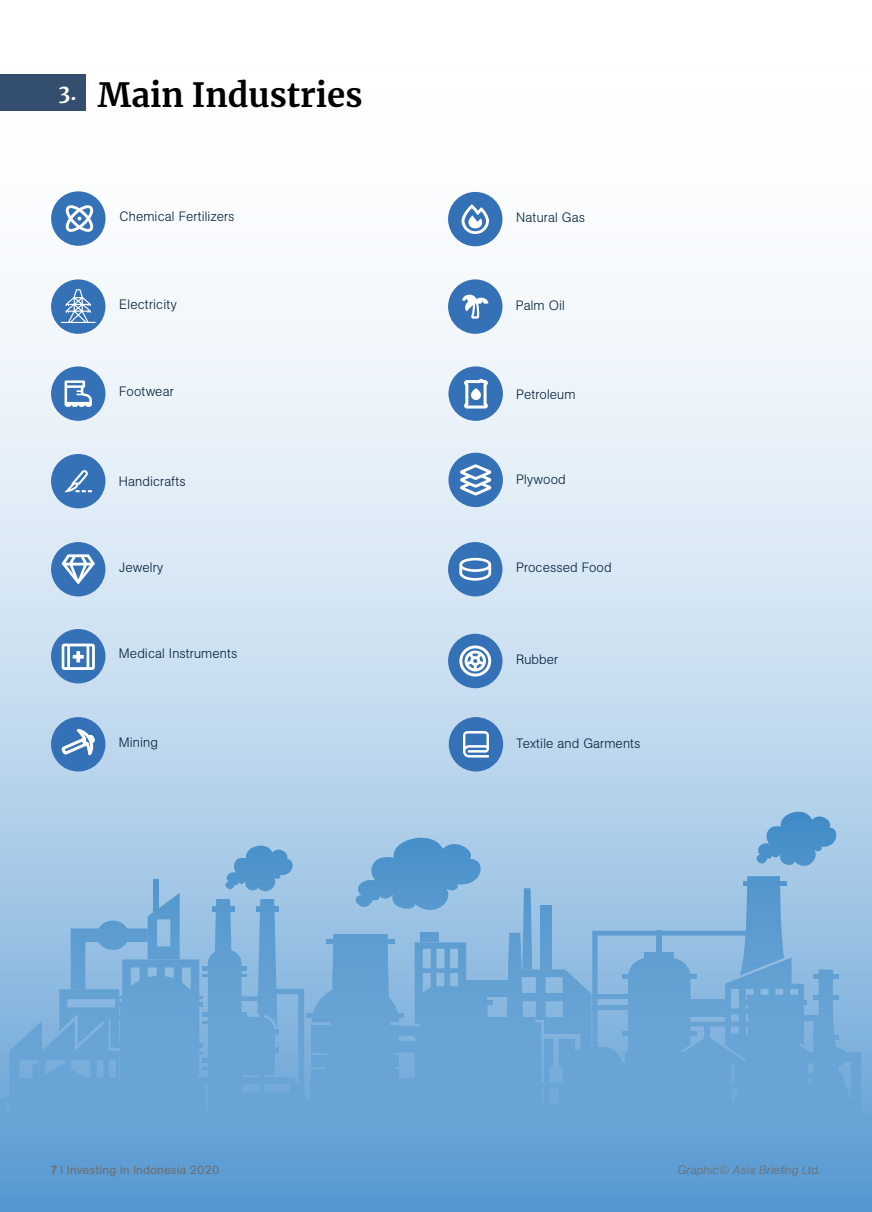
<style>
.page{position:relative;width:872px;height:1212px;background:#fff}
.page>*{position:absolute;margin:0;border:0;box-sizing:border-box;transform-origin:0 0}
.t1{font:700 33px "Merriweather";color:#000}
.t2{font:300 13.5px "Unlimited Sans";letter-spacing:.01em;color:#0b2740}
.t3{font:12px "Unlimited Sans";letter-spacing:.01em;color:#6d6e71}
.t4{font:italic 300 12px "Unlimited Sans";letter-spacing:.01em;color:#6d6e71}
.s1{font-weight:500}
</style>
<div class="page">
<img style="left:0;top:74px;width:872px;height:1138px">
<div style="left:0;top:74px;width:85px;height:37px;background:#344e70"></div>
<div style="left:448px;top:366px;width:55px;height:55px;background:#3571b6;border-radius:50%"></div>
<div style="left:448px;top:192px;width:54px;height:54px;background:#3571b6;border-radius:50%"></div>
<div style="left:51px;top:279px;width:54px;height:55px;background:#3571b6;border-radius:50%"></div>
<svg style="left:61px;top:289px;width:34px;height:34px"></svg>
<div style="left:51px;top:454px;width:54px;height:54px;background:#3571b6;border-radius:50%"></div>
<div style="left:51px;top:717px;width:54px;height:54px;background:#3571b6;border-radius:50%"></div>
<div style="left:51px;top:366px;width:54px;height:55px;background:#3571b6;border-radius:50%"></div>
<div style="left:51px;top:542px;width:54px;height:54px;background:#3571b6;border-radius:50%"></div>
<div style="left:51px;top:629px;width:54px;height:54px;background:#3571b6;border-radius:50%"></div>
<div style="left:448px;top:453px;width:55px;height:54px;background:#3571b6;border-radius:50%"></div>
<div style="left:448px;top:542px;width:54px;height:54px;background:#3571b6;border-radius:50%"></div>
<div style="left:51px;top:191px;width:55px;height:55px;background:#3571b6;border-radius:50%"></div>
<svg style="left:66px;top:205px;width:27px;height:27px"></svg>
<svg style="left:65px;top:380px;width:27px;height:27px"></svg>
<svg style="left:65px;top:470px;width:27px;height:22px"></svg>
<svg style="left:62px;top:643px;width:33px;height:27px"></svg>
<svg style="left:61px;top:729px;width:34px;height:27px"></svg>
<svg style="left:461px;top:204px;width:28px;height:30px"></svg>
<div style="left:448px;top:279px;width:54px;height:55px;background:#3571b6;border-radius:50%"></div>
<svg style="left:462px;top:295px;width:26px;height:24px"></svg>
<svg style="left:464px;top:378px;width:24px;height:31px"></svg>
<svg style="left:62px;top:554px;width:33px;height:30px"></svg>
<svg style="left:460px;top:464px;width:31px;height:31px"></svg>
<svg style="left:459px;top:558px;width:32px;height:23px"></svg>
<div style="left:448px;top:634px;width:54px;height:54px;background:#3571b6;border-radius:50%"></div>
<svg style="left:459px;top:645px;width:32px;height:31px"></svg>
<div style="left:449px;top:717px;width:54px;height:54px;background:#3571b6;border-radius:50%"></div>
<svg style="left:463px;top:731px;width:26px;height:26px"></svg>
<div style="left:845px;top:1124px;width:18px;height:46px;background:#64a1d5"></div>
<div style="left:565px;top:1166px;width:307px;height:8px;background:#5d9dd3"></div>
<div style="left:278px;top:1166px;width:307px;height:8px;background:#5d9dd3"></div>
<div style="left:0;top:1166px;width:297px;height:8px;background:#5d9dd3"></div>
<svg style="left:0;top:805px;width:861px;height:361px;background:#7eb1db"></svg>
<h1 class="t1" style="left:58px;top:72px;width:305px"><sup>3.</sup> Main Industries</h1>
<p class="t2" style="left:119px;top:207px;width:117px">Chemical Fertilizers</p>
<p class="t2" style="left:516px;top:208px;width:70px">Natural Gas</p>
<p class="t2" style="left:119px;top:295px;width:59px">Electricity</p>
<p class="t2" style="left:516px;top:296px;width:50px">Palm Oil</p>
<p class="t2" style="left:119px;top:381px;width:56px">Footwear</p>
<p class="t2" style="left:516px;top:384px;width:61px">Petroleum</p>
<p class="t2" style="left:119px;top:472px;width:68px">Handicrafts</p>
<p class="t2" style="left:516px;top:470px;width:51px">Plywood</p>
<p class="t2" style="left:119px;top:557px;width:46px">Jewelry</p>
<p class="t2" style="left:516px;top:558px;width:97px">Processed Food</p>
<p class="t2" style="left:119px;top:644px;width:120px">Medical Instruments</p>
<p class="t2" style="left:516px;top:649px;width:44px">Rubber</p>
<p class="t2" style="left:119px;top:733px;width:40px">Mining</p>
<p class="t2" style="left:516px;top:733px;width:125px">Textile and Garments</p>
<p class="t3" style="left:51px;top:1161px;width:170px"><span class="s1">7</span> I Investing in Indonesia 2020</p>
<p class="t4" style="left:677px;top:1161px;width:144px">Graphic© Asia Briefing Ltd.</p>
</div>
